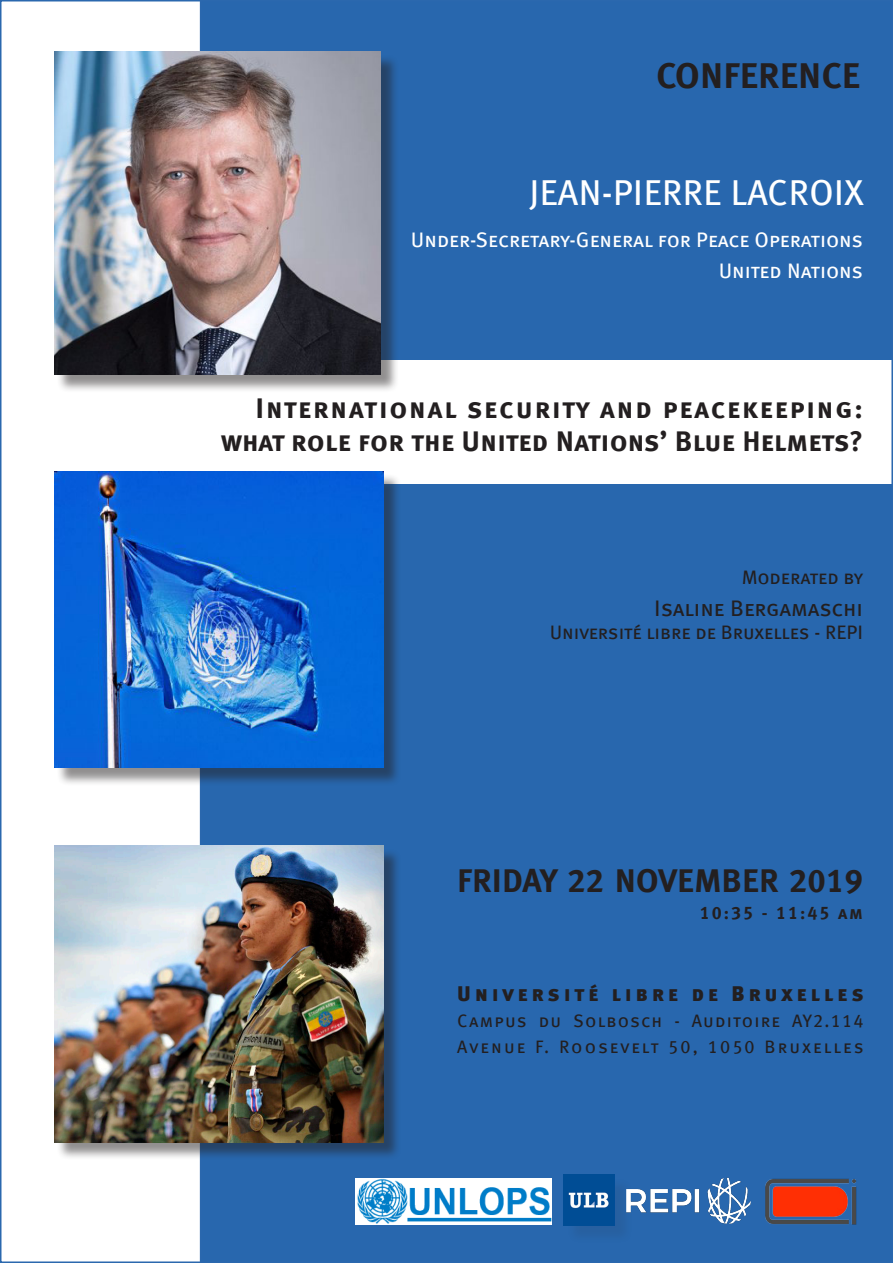
<style>
.page{position:relative;width:893px;height:1263px;background:#fff}
.page>*{position:absolute;margin:0;border:0;box-sizing:border-box;transform-origin:0 0}
.t1{font:36px "Meta Book LF Caps";color:#fff}
.t2{font:36px "Meta Bold LF Caps";color:#231f20}
.t3{font:33px "Meta Bold LF Caps";color:#231f20}
.t4{font:28.5px "Meta Bold LF Caps";letter-spacing:.01em;color:#231f20}
.t5{font:28.5px "Meta Bold LF Caps";letter-spacing:.07em;color:#231f20}
.t6{font:22.5px "Meta Book LF Caps";color:#231f20}
.t7{font:21px "Meta Book LF Caps";color:#fff}
.t8{font:21px "Meta Black Caps";letter-spacing:.2em;color:#231f20}
.t9{font:19.5px "Meta Book LF Caps";color:#231f20}
.t10{font:18px "Meta Book LF Caps";letter-spacing:.07em;color:#231f20}
.t11{font:18px "Meta Book LF Caps";letter-spacing:.12em;color:#231f20}
.t12{font:18px "Meta Bold LF Caps";letter-spacing:.11em;color:#231f20}
</style>
<div class="page">
<div style="left:200px;top:3px;width:690px;height:1257px;background:#2867ae"></div>
<div style="left:198px;top:360px;width:695px;height:124px;background:#fff"></div>
<div style="left:56px;top:54px;width:343px;height:339px;background:#231f20;opacity:.5"></div>
<img style="left:54px;top:52px;width:327px;height:322px">
<div style="left:566px;top:1177px;width:67px;height:68px;background:#2764a8"></div>
<img style="left:564px;top:1175px;width:51px;height:51px">
<img style="left:761px;top:1171px;width:102px;height:62px">
<img style="left:614px;top:1177px;width:83px;height:47px">
<img style="left:697px;top:1168px;width:64px;height:65px">
<div style="left:56px;top:473px;width:346px;height:313px;background:#231f20;opacity:.5"></div>
<img style="left:54px;top:471px;width:329px;height:296px">
<div style="left:56px;top:848px;width:346px;height:312px;background:#231f20;opacity:.5"></div>
<img style="left:54px;top:846px;width:329px;height:296px">
<img style="left:356px;top:1178px;width:195px;height:47px">
<p class="t2" style="left:656px;top:54px;width:206px">CONFERENCE</p>
<p class="t1" style="left:529px;top:171px;width:336px">JEAN-PIERRE LACROIX</p>
<p class="t7" style="left:411px;top:227px;width:454px">Under-Secretary-General for Peace Operations</p>
<p class="t7" style="left:719px;top:258px;width:146px">United Nations</p>
<p class="t5" style="left:256px;top:391px;width:609px">International security and peacekeeping:</p>
<p class="t4" style="left:221px;top:424px;width:643px">what role for the United Nations’ Blue Helmets?</p>
<p class="t9" style="left:742px;top:566px;width:123px">Moderated by</p>
<p class="t6" style="left:654px;top:595px;width:210px">Isaline Bergamaschi</p>
<p class="t9" style="left:550px;top:621px;width:315px">Université libre de Bruxelles - REPI</p>
<p class="t3" style="left:457px;top:861px;width:407px">FRIDAY 22 NOVEMBER 2019</p>
<p class="t12" style="left:700px;top:902px;width:165px">10:35 - 11:45 am</p>
<p class="t8" style="left:457px;top:981px;width:408px">Université libre de Bruxelles</p>
<p class="t10" style="left:457px;top:1010px;width:408px">Campus du Solbosch - Auditoire AY2.114</p>
<p class="t11" style="left:457px;top:1036px;width:408px">Avenue F. Roosevelt 50, 1050 Bruxelles</p>
</div>
